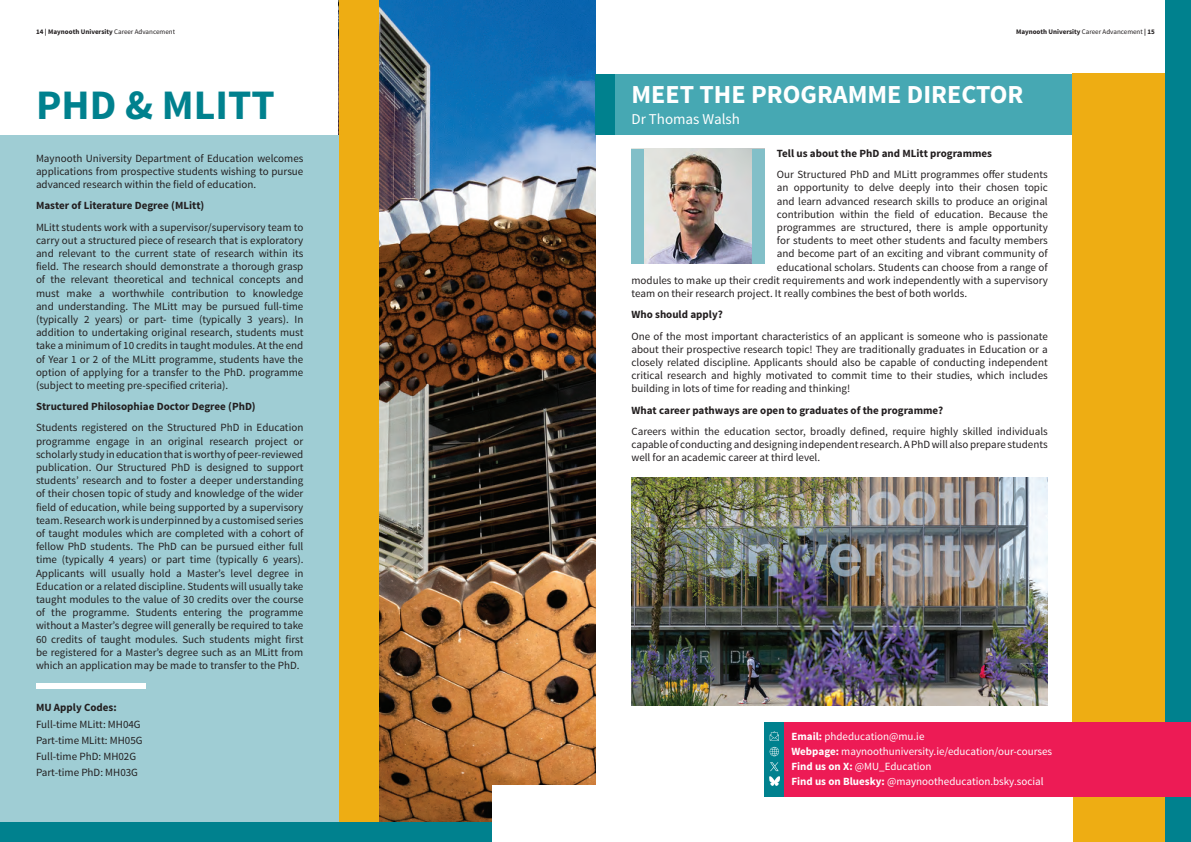
<style>
.page{position:relative;width:1191px;height:842px;background:#fff}
.page>*{position:absolute;margin:0;border:0;box-sizing:border-box;transform-origin:0 0}
.t1{font:700 42px "Source Sans Pro";color:#00818e}
.t2{font:700 26px "Source Sans Pro";color:#fff}
.t3{font:15px "Source Sans Pro";color:#fff}
.t4{font:11px/13.2px "Source Sans Pro";color:#231f20;text-align:justify}
.t5{font:700 11px "Source Sans Pro";color:#231f20}
.t6{font:11px "Source Sans Pro";color:#fff}
.t7{font:700 7px "Source Sans Pro";color:#231f20}
.s1{font-weight:400}
.s2{font-weight:700}
</style>
<div class="page">
<div style="left:1072px;top:74px;width:119px;height:768px;background:#eead13"></div>
<img style="left:378px;top:0;width:217px;height:822px">
<div style="left:0;top:135px;width:339px;height:707px;background:#9fcdd4"></div>
<div style="left:339px;top:0;width:39px;height:842px;background:#eead13"></div>
<div style="left:1165px;top:0;width:26px;height:842px;background:#00818e"></div>
<div style="left:595px;top:74px;width:477px;height:61px;background:#46a8b3"></div>
<div style="left:595px;top:74px;width:20px;height:61px;background:#00818e"></div>
<img style="left:643px;top:149px;width:109px;height:115px">
<div style="left:631px;top:149px;width:12px;height:115px;background:#82bfc8"></div>
<div style="left:752px;top:149px;width:12px;height:115px;background:#82bfc8"></div>
<img style="left:631px;top:478px;width:416px;height:228px">
<div style="left:36px;top:683px;width:109px;height:6px;background:#fff"></div>
<div style="left:0;top:822px;width:595px;height:20px;background:#00818e"></div>
<div style="left:492px;top:785px;width:580px;height:57px;background:#fff"></div>
<div style="left:764px;top:722px;width:427px;height:75px;background:#ed1b55"></div>
<div style="left:764px;top:722px;width:20px;height:75px;background:#00818e"></div>
<svg style="left:769px;top:731px;width:10px;height:10px"></svg>
<svg style="left:769px;top:747px;width:10px;height:9px"></svg>
<svg style="left:770px;top:762px;width:8px;height:9px"></svg>
<svg style="left:769px;top:777px;width:10px;height:9px"></svg>
<p class="t7" style="left:36px;top:27px;width:140px">14 | Maynooth University <span class="s1">Career Advancement</span></p>
<p class="t7" style="left:1016px;top:27px;width:140px">Maynooth University <span class="s1">Career Advancement</span> | 15</p>
<p class="t1" style="left:36px;top:78px;width:240px">PHD &amp; MLITT</p>
<p class="t4" style="left:36px;top:152px;width:269px">Maynooth University Department of Education welcomes applications from prospective students wishing to pursue advanced research within the field of education.</p>
<p class="t5" style="left:36px;top:199px;width:170px">Master of Literature Degree (MLitt)</p>
<p class="t4" style="left:36px;top:221px;width:269px">MLitt students work with a supervisor/supervisory team to carry out a structured piece of research that is exploratory and relevant to the current state of research within its field. The research should demonstrate a thorough grasp of the relevant theoretical and technical concepts and must make a worthwhile contribution to knowledge and understanding. The MLitt may be pursued full-time (typically 2 years) or part- time (typically 3 years). In addition to undertaking original research, students must take a minimum of 10 credits in taught modules. At the end of Year 1 or 2 of the MLitt programme, students have the option of applying for a transfer to the PhD. programme (subject to meeting pre-specified criteria).</p>
<p class="t5" style="left:36px;top:399px;width:221px">Structured Philosophiae Doctor Degree (PhD)</p>
<p class="t4" style="left:36px;top:421px;width:269px">Students registered on the Structured PhD in Education programme engage in an original research project or scholarly study in education that is worthy of peer-reviewed publication. Our Structured PhD is designed to support students’ research and to foster a deeper understanding of their chosen topic of study and knowledge of the wider field of education, while being supported by a supervisory team. Research work is underpinned by a customised series of taught modules which are completed with a cohort of fellow PhD students. The PhD can be pursued either full time (typically 4 years) or part time (typically 6 years).<br>Applicants will usually hold a Master’s level degree in Education or a related discipline. Students will usually take taught modules to the value of 30 credits over the course of the programme. Students entering the programme without a Master’s degree will generally be required to take 60 credits of taught modules. Such students might first be registered for a Master’s degree such as an MLitt from which an application may be made to transfer to the PhD.</p>
<p class="t5" style="left:36px;top:701px;width:82px">MU Apply Codes:</p>
<p class="t4" style="left:36px;top:717px;width:106px">Full-time MLitt: MH04G</p>
<p class="t4" style="left:36px;top:733px;width:108px">Part-time MLitt: MH05G</p>
<p class="t4" style="left:36px;top:749px;width:102px">Full-time PhD: MH02G</p>
<p class="t4" style="left:36px;top:765px;width:104px">Part-time PhD: MH03G</p>
<p class="t2" style="left:631px;top:78px;width:393px">MEET THE PROGRAMME DIRECTOR</p>
<p class="t3" style="left:631px;top:110px;width:110px">Dr Thomas Walsh</p>
<p class="t5" style="left:777px;top:146px;width:217px">Tell us about the PhD and MLitt programmes</p>
<p class="t4" style="left:777px;top:168px;width:272px">Our Structured PhD and MLitt programmes offer students</p>
<p class="t4" style="left:777px;top:181px;width:272px">an opportunity to delve deeply into their chosen topic</p>
<p class="t4" style="left:777px;top:195px;width:272px">and learn advanced research skills to produce an original</p>
<p class="t4" style="left:777px;top:208px;width:272px">contribution within the field of education. Because the</p>
<p class="t4" style="left:777px;top:221px;width:272px">programmes are structured, there is ample opportunity</p>
<p class="t4" style="left:777px;top:234px;width:272px">for students to meet other students and faculty members</p>
<p class="t4" style="left:777px;top:247px;width:272px">and become part of an exciting and vibrant community of</p>
<p class="t4" style="left:777px;top:261px;width:272px">educational scholars. Students can choose from a range of</p>
<p class="t4" style="left:631px;top:274px;width:418px">modules to make up their credit requirements and work independently with a supervisory</p>
<p class="t4" style="left:631px;top:287px;width:337px">team on their research project. It really combines the best of both worlds.</p>
<p class="t5" style="left:631px;top:308px;width:93px">Who should apply?</p>
<p class="t4" style="left:631px;top:329px;width:418px">One of the most important characteristics of an applicant is someone who is passionate about their prospective research topic! They are traditionally graduates in Education or a closely related discipline. Applicants should also be capable of conducting independent critical research and highly motivated to commit time to their studies, which includes building in lots of time for reading and thinking!</p>
<p class="t5" style="left:631px;top:403px;width:313px">What career pathways are open to graduates of the programme?</p>
<p class="t4" style="left:631px;top:425px;width:418px">Careers within the education sector, broadly defined, require highly skilled individuals capable of conducting and designing independent research. A PhD will also prepare students well for an academic career at third level.</p>
<p class="t6" style="left:791px;top:730px;width:135px"><span class="s2">Email:</span> phdeducation@mu.ie</p>
<p class="t6" style="left:791px;top:745px;width:262px"><span class="s2">Webpage:</span> maynoothuniversity.ie/education/our-courses</p>
<p class="t6" style="left:791px;top:759px;width:142px"><span class="s2">Find us on X:</span> @MU_Education</p>
<p class="t6" style="left:791px;top:774px;width:254px"><span class="s2">Find us on Bluesky:</span> @maynootheducation.bsky.social</p>
</div>
